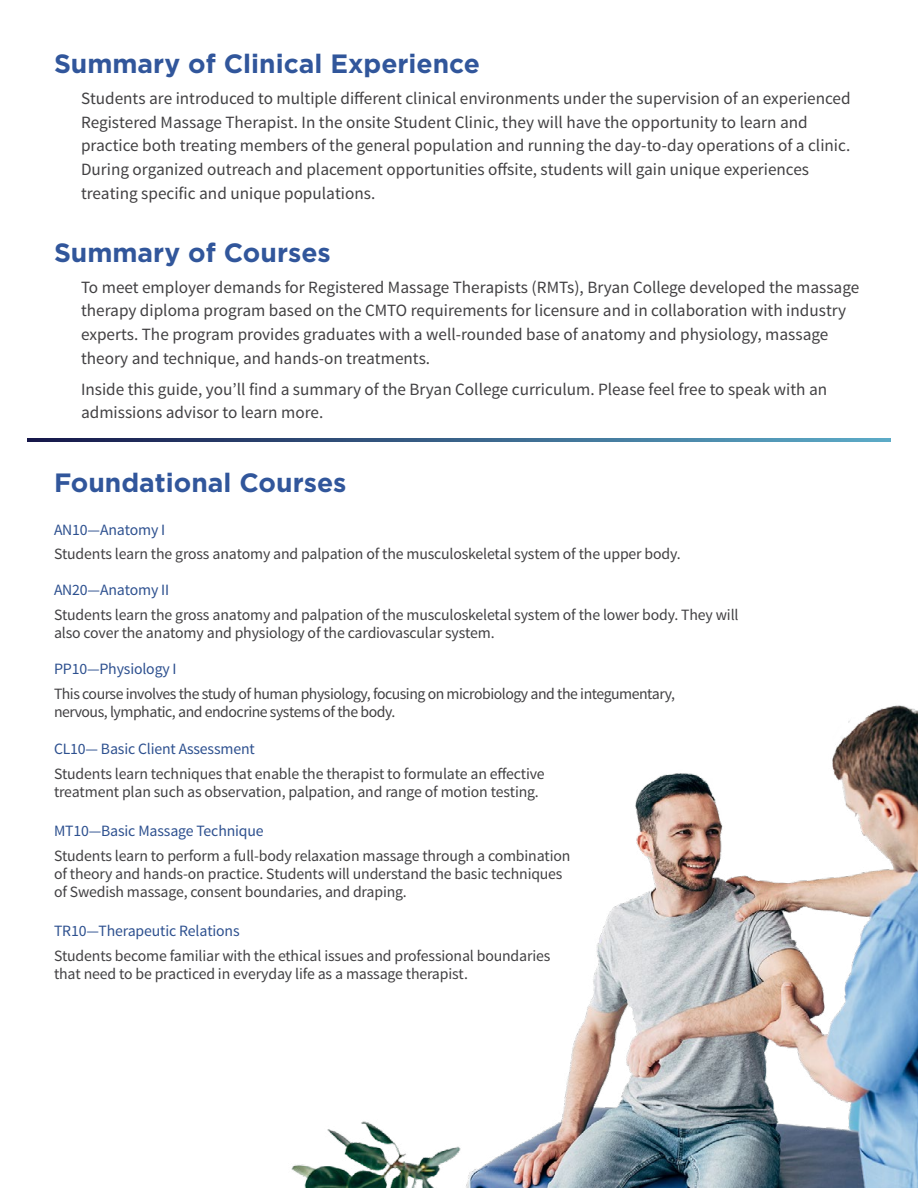
<style>
.page{position:relative;width:918px;height:1188px;background:#fff}
.page>*{position:absolute;margin:0;border:0;box-sizing:border-box;transform-origin:0 0}
.Heading_2_blue{font:700 26.4px "Gotham";color:#31569b}
.Paragraph_Style_2{font:17.25px/23.9px "Source Sans Pro";color:#414042}
.Paragraph_Style_3{font:15.75px/18px "Source Sans Pro";letter-spacing:-.01em;color:#414042}
.Paragraph_Style_3-2{font:15.75px/18px "Source Sans Pro";letter-spacing:-.03em;color:#414042}
.Heading_3_blue{font:15.75px "Source Sans Pro";letter-spacing:-.01em;color:#2d508f}
</style>
<div class="page">
<svg style="left:27px;top:438px;width:864px;height:3px"></svg>
<img style="left:291px;top:705px;width:627px;height:483px">
<h2 class="Heading_2_blue" style="left:54px;top:49px;width:428px">Summary of Clinical Experience</h2>
<p class="Paragraph_Style_2" style="left:81px;top:87px;width:771px">Students are introduced to multiple different clinical environments under the supervision of an experienced Registered Massage Therapist. In the onsite Student Clinic, they will have the opportunity to learn and practice both treating members of the general population and running the day-to-day operations of a clinic.<br>During organized outreach and placement opportunities offsite, students will gain unique experiences treating specific and unique populations.</p>
<h2 class="Heading_2_blue" style="left:54px;top:237px;width:278px">Summary of Courses</h2>
<p class="Paragraph_Style_2" style="left:81px;top:275px;width:780px">To meet employer demands for Registered Massage Therapists (RMTs), Bryan College developed the massage therapy diploma program based on the CMTO requirements for licensure and in collaboration with industry experts. The program provides graduates with a well-rounded base of anatomy and physiology, massage theory and technique, and hands-on treatments.</p>
<p class="Paragraph_Style_2" style="left:81px;top:377px;width:748px">Inside this guide, you’ll find a summary of the Bryan College curriculum. Please feel free to speak with an admissions advisor to learn more.</p>
<h2 class="Heading_2_blue" style="left:54px;top:467px;width:294px">Foundational Courses</h2>
<h3 class="Heading_3_blue" style="left:54px;top:520px;width:113px">AN10—Anatomy I</h3>
<p class="Paragraph_Style_3" style="left:54px;top:545px;width:628px">Students learn the gross anatomy and palpation of the musculoskeletal system of the upper body.</p>
<h3 class="Heading_3_blue" style="left:54px;top:580px;width:117px">AN20—Anatomy II</h3>
<p class="Paragraph_Style_3" style="left:54px;top:606px;width:686px">Students learn the gross anatomy and palpation of the musculoskeletal system of the lower body. They will also cover the anatomy and physiology of the cardiovascular system.</p>
<h3 class="Heading_3_blue" style="left:54px;top:659px;width:124px">PP10—Physiology I</h3>
<p class="Paragraph_Style_3-2" style="left:54px;top:685px;width:623px">This course involves the study of human physiology, focusing on microbiology and the integumentary, nervous, lymphatic, and endocrine systems of the body.</p>
<h3 class="Heading_3_blue" style="left:54px;top:739px;width:202px">CL10— Basic Client Assessment</h3>
<p class="Paragraph_Style_3" style="left:54px;top:765px;width:492px">Students learn techniques that enable the therapist to formulate an effective treatment plan such as observation, palpation, and range of motion testing.</p>
<h3 class="Heading_3_blue" style="left:54px;top:821px;width:211px">MT10—Basic Massage Technique</h3>
<p class="Paragraph_Style_3" style="left:54px;top:847px;width:518px">Students learn to perform a full-body relaxation massage through a combination of theory and hands-on practice. Students will understand the basic techniques of Swedish massage, consent boundaries, and draping.</p>
<h3 class="Heading_3_blue" style="left:54px;top:921px;width:187px">TR10—Therapeutic Relations</h3>
<p class="Paragraph_Style_3" style="left:54px;top:947px;width:498px">Students become familiar with the ethical issues and professional boundaries that need to be practiced in everyday life as a massage therapist.</p>
</div>
